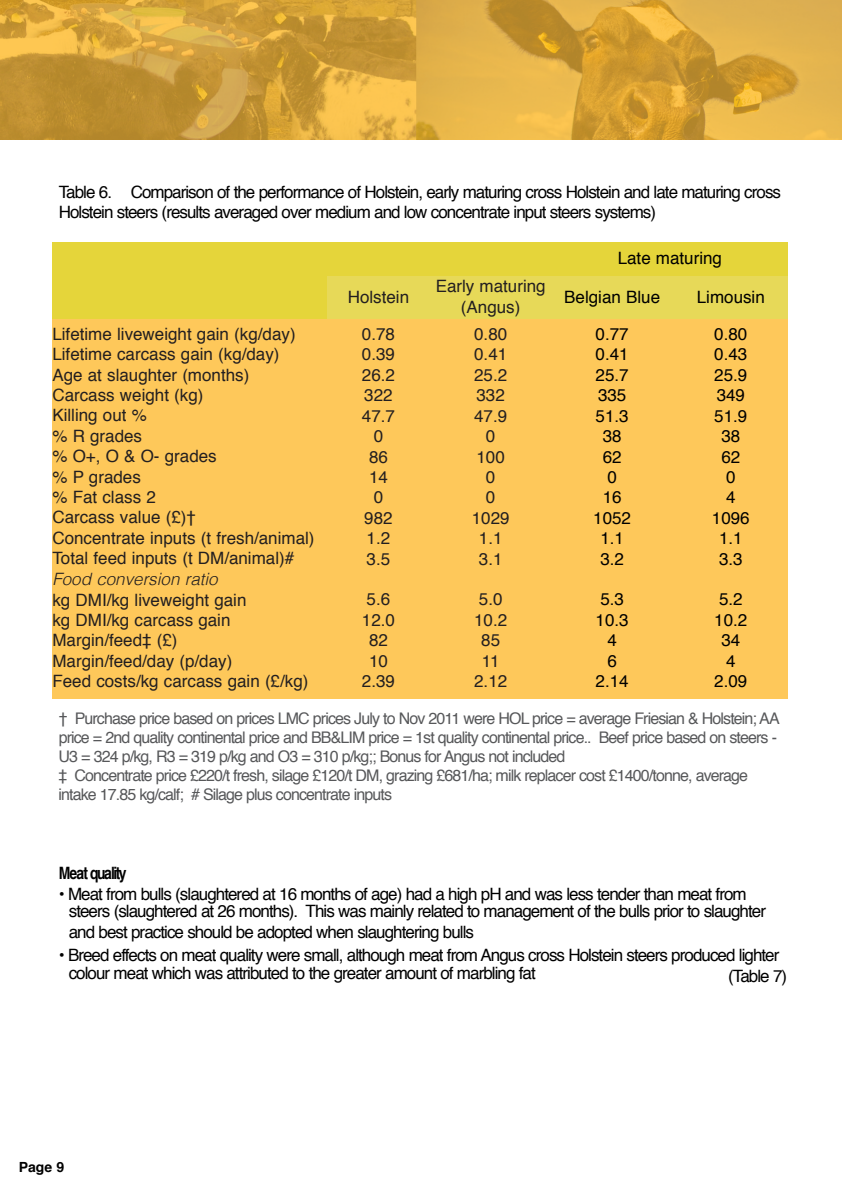
<style>
.page{position:relative;width:842px;height:1191px;background:#fff}
.page>*{position:absolute;margin:0;border:0;box-sizing:border-box;transform-origin:0 0}
.t1{font:17px/20.4px "Helvetica";letter-spacing:-.055em;color:#000}
.t2{font:17px/20.4px "Helvetica";color:#231f20;text-align:center}
.t3{font:17px/20.4px "Helvetica";color:#000;text-align:center}
.t4{font:italic 300 17px "Helvetica";color:#231f20}
.t5{font:700 condensed 17px "Helvetica";letter-spacing:-.09em;color:#000}
.t6{font:16px/19.2px "Helvetica";letter-spacing:-.055em;color:#57585a}
.t7{font:700 14px "Helvetica";color:#000}
</style>
<div class="page">
<img style="left:0;top:0;width:842px;height:139px">
<div style="left:52px;top:242px;width:276px;height:77px;background:#e5d53a"></div>
<div style="left:328px;top:242px;width:224px;height:34px;background:#e5d53a"></div>
<div style="left:552px;top:242px;width:235px;height:34px;background:#e5d53a"></div>
<div style="left:328px;top:276px;width:101px;height:43px;background:#e7d958"></div>
<div style="left:429px;top:276px;width:123px;height:43px;background:#e7d958"></div>
<div style="left:552px;top:276px;width:120px;height:43px;background:#e7d958"></div>
<div style="left:674px;top:276px;width:113px;height:43px;background:#e7d958"></div>
<div style="left:52px;top:319px;width:276px;height:379px;background:#fec85a"></div>
<div style="left:328px;top:319px;width:101px;height:379px;background:#fec85a"></div>
<div style="left:429px;top:319px;width:123px;height:379px;background:#fec85a"></div>
<div style="left:552px;top:319px;width:120px;height:379px;background:#fec85a"></div>
<div style="left:674px;top:319px;width:113px;height:379px;background:#fec85a"></div>
<div style="left:646px;top:319px;width:46px;height:379px;background:#fec85a"></div>
<div style="left:668px;top:276px;width:11px;height:43px;background:#e7d958"></div>
<p class="t1" style="left:59px;top:183px;width:724px">Table 6. Comparison of the performance of Holstein, early maturing cross Holstein and late maturing cross<br>Holstein steers (results averaged over medium and low concentrate input steers systems)</p>
<p class="t3" style="left:618px;top:249px;width:106px">Late maturing</p>
<p class="t2" style="left:52px;top:325px;width:264px;text-align:left">Lifetime liveweight gain (kg/day)<br>Lifetime carcass gain (kg/day)<br>Age at slaughter (months)<br>Carcass weight (kg)<br>Killing out %<br>% R grades<br>% O+, O &amp; O- grades<br>% P grades<br>% Fat class 2<br>Carcass value (£)†<br>Concentrate inputs (t fresh/animal)<br>Total feed inputs (t DM/animal)#</p>
<p class="t4" style="left:52px;top:571px;width:167px">Food conversion ratio</p>
<p class="t2" style="left:52px;top:591px;width:257px;text-align:left">kg DMI/kg liveweight gain<br>kg DMI/kg carcass gain<br>Margin/feed‡ (£)<br>Margin/feed/day (p/day)<br>Feed costs/kg carcass gain (£/kg)</p>
<p class="t2" style="left:348px;top:288px;width:63px">Holstein</p>
<p class="t2" style="left:436px;top:277px;width:112px">Early maturing (Angus)</p>
<p class="t3" style="left:564px;top:288px;width:97px">Belgian Blue</p>
<p class="t3" style="left:697px;top:288px;width:70px">Limousin</p>
<p class="t2" style="left:362px;top:325px;width:35px">0.78<br>0.39<br>26.2<br>322<br>47.7<br>0<br>86<br>14<br>0<br>982<br>1.2<br>3.5</p>
<p class="t2" style="left:362px;top:590px;width:35px">5.6<br>12.0<br>82<br>10<br>2.39</p>
<p class="t2" style="left:472px;top:325px;width:39px">0.80<br>0.41<br>25.2<br>332<br>47.9<br>0<br>100<br>0<br>0<br>1029<br>1.1<br>3.1</p>
<p class="t2" style="left:474px;top:590px;width:35px">5.0<br>10.2<br>85<br>11<br>2.12</p>
<p class="t3" style="left:593px;top:325px;width:39px">0.77<br>0.41<br>25.7<br>335<br>51.3<br>38<br>62<br>0<br>16<br>1052<br>1.1<br>3.2</p>
<p class="t1" style="left:596px;top:590px;width:35px;text-align:center">5.3<br>10.3<br>4<br>6<br>2.14</p>
<p class="t3" style="left:712px;top:325px;width:39px">0.80<br>0.43<br>25.9<br>349<br>51.9<br>38<br>62<br>0<br>4<br>1096<br>1.1<br>3.3</p>
<p class="t1" style="left:714px;top:590px;width:35px;text-align:center">5.2<br>10.2<br>34<br>4<br>2.09</p>
<p class="t6" style="left:59px;top:709px;width:723px">† Purchase price based on prices LMC prices July to Nov 2011 were HOL price = average Friesian &amp; Holstein; AA price = 2nd quality continental price and BB&amp;LIM price = 1st quality continental price.. Beef price based on steers - U3 = 324 p/kg, R3 = 319 p/kg and O3 = 310 p/kg;; Bonus for Angus not included<br>‡ Concentrate price £220/t fresh, silage £120/t DM, grazing £681/ha; milk replacer cost £1400/tonne, average intake 17.85 kg/calf; # Silage plus concentrate inputs</p>
<p class="t5" style="left:59px;top:866px;width:69px">Meat quality</p>
<p class="t1" style="left:59px;top:885px;width:689px">• Meat from bulls (slaughtered at 16 months of age) had a high pH and was less tender than meat from</p>
<p class="t1" style="left:69px;top:902px;width:699px">steers (slaughtered at 26 months). This was mainly related to management of the bulls prior to slaughter and best practice should be adopted when slaughtering bulls</p>
<p class="t1" style="left:69px;top:964px;width:469px">colour meat which was attributed to the greater amount of marbling fat</p>
<p class="t1" style="left:728px;top:946px;width:61px;text-indent:-669px">• Breed effects on meat quality were small, although meat from Angus cross Holstein steers produced lighter (Table 7)</p>
<p class="t7" style="left:19px;top:1161px;width:47px">page 9</p>
</div>
